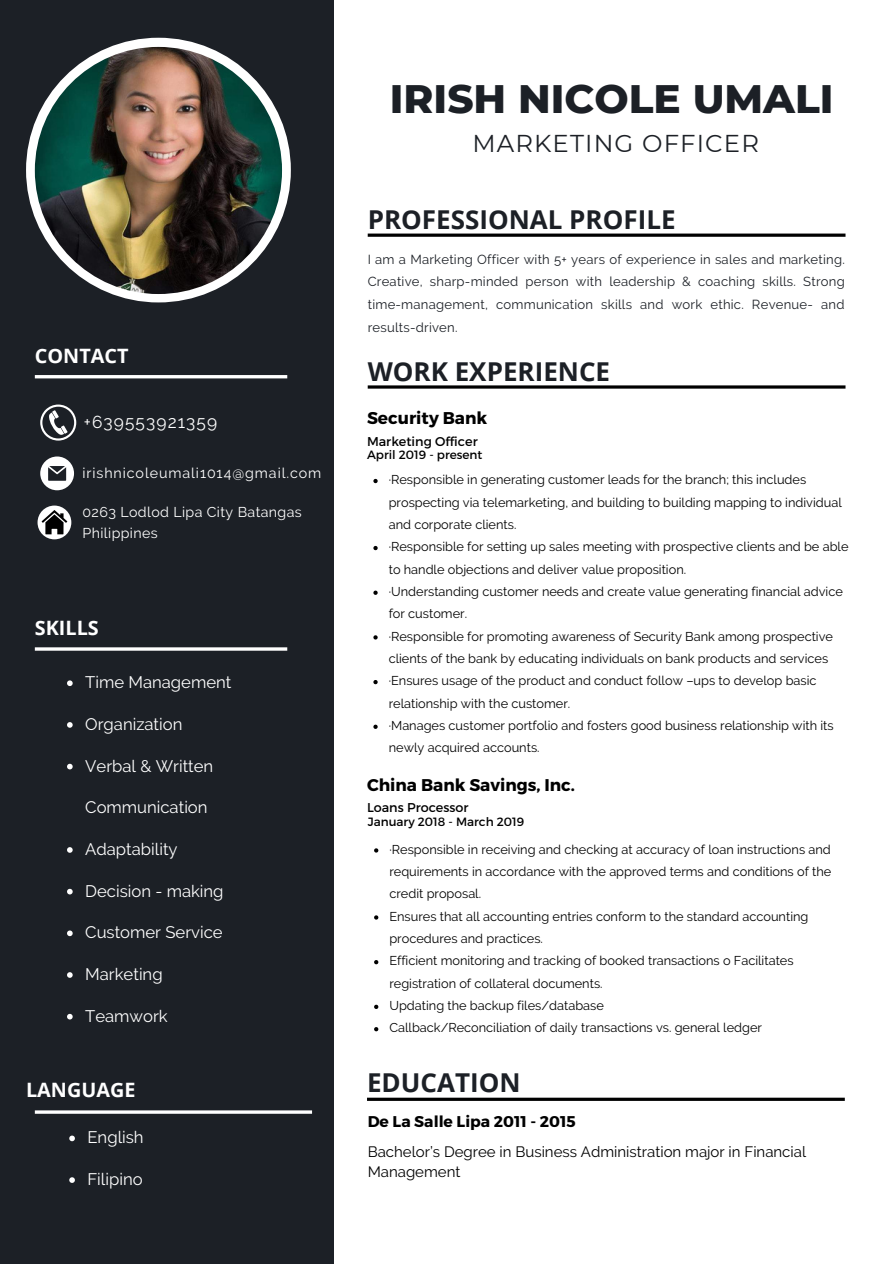
<style>
.page{position:relative;width:894px;height:1264px;background:#fff}
.page>*{position:absolute;margin:0;border:0;box-sizing:border-box;transform-origin:0 0}
.t1{font:800 40.5px "Montserrat";color:#1c2026}
.t2{font:700 25.95px "Open Sans";color:#1c2026}
.t3{font:24.3px "Montserrat";letter-spacing:.045em;color:#1c2026}
.t4{font:700 19.8px "Open Sans";color:#fff}
.t5{font:17.25px "Raleway";letter-spacing:.065em;color:#fff}
.t6{font:700 16.95px "Montserrat";color:#000}
.t7{font:16.65px "Raleway";color:#fff}
.t8{font:700 15.6px "Montserrat";color:#000}
.t9{font:15px/20.2px "Raleway";color:#000}
.t10{font:14.25px/21.5px "Raleway";letter-spacing:.025em;color:#fff}
.t11{font:14.25px "Raleway";letter-spacing:.065em;color:#fff}
.t12{font:13.05px/22.8px "Raleway";letter-spacing:.02em;color:#1c2026;text-align:justify}
.t13{font:12.75px/22.4px "Raleway";color:#000}
.t14{font:12.75px "Montserrat";color:#000}
.t15{font:12px "Montserrat";color:#000}
</style>
<div class="page">
<div style="left:0;top:0;width:334px;height:1263px;background:#1c2026"></div>
<div style="left:26px;top:38px;width:265px;height:264px;background:#fff;border-radius:50%"></div>
<img style="left:35px;top:47px;width:247px;height:247px;border-radius:50%">
<svg style="left:367px;top:233px;width:478px;height:4px;background:#313131"></svg>
<hr style="left:367px;top:385px;width:478px;height:3px;background:#000">
<hr style="left:35px;top:647px;width:252px;height:3px;background:#fff">
<hr style="left:35px;top:375px;width:252px;height:3px;background:#fff">
<hr style="left:35px;top:1110px;width:277px;height:3px;background:#fff">
<hr style="left:367px;top:1097px;width:477px;height:3px;background:#000">
<svg style="left:40px;top:404px;width:36px;height:36px"></svg>
<svg style="left:40px;top:456px;width:34px;height:34px"></svg>
<svg style="left:38px;top:505px;width:33px;height:34px"></svg>
<svg style="left:42px;top:510px;width:25px;height:24px"></svg>
<svg style="left:67px;top:680px;width:6px;height:6px"></svg>
<svg style="left:67px;top:722px;width:6px;height:5px"></svg>
<svg style="left:67px;top:763px;width:6px;height:6px"></svg>
<svg style="left:67px;top:847px;width:6px;height:5px"></svg>
<svg style="left:67px;top:888px;width:6px;height:6px"></svg>
<svg style="left:67px;top:930px;width:6px;height:6px"></svg>
<svg style="left:67px;top:972px;width:6px;height:5px"></svg>
<svg style="left:67px;top:1013px;width:6px;height:6px"></svg>
<svg style="left:69px;top:1135px;width:6px;height:6px"></svg>
<svg style="left:69px;top:1177px;width:6px;height:5px"></svg>
<svg style="left:373px;top:479px;width:4px;height:4px"></svg>
<svg style="left:373px;top:546px;width:4px;height:4px"></svg>
<svg style="left:373px;top:590px;width:4px;height:5px"></svg>
<svg style="left:373px;top:635px;width:4px;height:4px"></svg>
<svg style="left:373px;top:680px;width:4px;height:4px"></svg>
<svg style="left:373px;top:724px;width:4px;height:5px"></svg>
<svg style="left:374px;top:848px;width:4px;height:4px"></svg>
<svg style="left:374px;top:915px;width:4px;height:4px"></svg>
<svg style="left:374px;top:960px;width:4px;height:4px"></svg>
<svg style="left:374px;top:1004px;width:4px;height:4px"></svg>
<svg style="left:374px;top:1027px;width:4px;height:4px"></svg>
<h3 class="t4" style="left:35px;top:342px;width:95px">CONTACT</h3>
<h3 class="t5" style="left:84px;top:412px;width:135px">+639553921359</h3>
<p class="t11" style="left:83px;top:465px;width:240px">irishnicoleumali1014@gmail.com</p>
<p class="t10" style="left:83px;top:501px;width:221px">0263 Lodlod Lipa City Batangas<br>Philippines</p>
<h3 class="t4" style="left:35px;top:614px;width:65px">SKILLS</h3>
<h3 class="t7" style="left:85px;top:672px;width:148px">Time Management</h3>
<h3 class="t7" style="left:85px;top:714px;width:99px">Organization</h3>
<h3 class="t7" style="left:85px;top:756px;width:130px">Verbal &amp; Written</h3>
<h3 class="t7" style="left:85px;top:797px;width:124px">Communication</h3>
<h3 class="t7" style="left:85px;top:839px;width:94px">Adaptability</h3>
<h3 class="t7" style="left:85px;top:881px;width:140px">Decision - making</h3>
<h3 class="t7" style="left:85px;top:922px;width:139px">Customer Service</h3>
<h3 class="t7" style="left:85px;top:964px;width:79px">Marketing</h3>
<h3 class="t7" style="left:85px;top:1006px;width:84px">Teamwork</h3>
<h3 class="t4" style="left:26px;top:1076px;width:111px">LANGUAGE</h3>
<h3 class="t7" style="left:87px;top:1127px;width:58px">English</h3>
<h3 class="t7" style="left:87px;top:1169px;width:57px">Filipino</h3>
<h1 class="t1" style="left:390px;top:73px;width:445px">IRISH NICOLE UMALI</h1>
<h3 class="t3" style="left:472px;top:128px;width:288px">MARKETING OFFICER</h3>
<h2 class="t2" style="left:367px;top:201px;width:309px">PROFESSIONAL PROFILE</h2>
<p class="t12" style="left:367px;top:247px;width:478px">I am a Marketing Officer with 5+ years of experience in sales and marketing.<br>Creative, sharp-minded person with leadership &amp; coaching skills. Strong time-management, communication skills and work ethic. Revenue- and results-driven.</p>
<h2 class="t2" style="left:367px;top:353px;width:244px">WORK EXPERIENCE</h2>
<h3 class="t6" style="left:367px;top:407px;width:122px">Security Bank</h3>
<p class="t15" style="left:367px;top:447px;width:117px">April 2019 - present</p>
<p class="t14" style="left:367px;top:433px;width:112px">Marketing Officer</p>
<p class="t13" style="left:388px;top:468px;width:461px">·Responsible in generating customer leads for the branch; this includes prospecting via telemarketing, and building to building mapping to individual and corporate clients.<br>·Responsible for setting up sales meeting with prospective clients and be able to handle objections and deliver value proposition.<br>·Understanding customer needs and create value generating financial advice for customer.<br>·Responsible for promoting awareness of Security Bank among prospective clients of the bank by educating individuals on bank products and services ·Ensures usage of the product and conduct follow –ups to develop basic relationship with the customer.<br>·Manages customer portfolio and fosters good business relationship with its newly acquired accounts.</p>
<h3 class="t6" style="left:367px;top:774px;width:209px">China Bank Savings, Inc.</h3>
<p class="t14" style="left:367px;top:799px;width:103px">Loans Processor</p>
<p class="t15" style="left:367px;top:814px;width:158px">January 2018 - March 2019</p>
<p class="t13" style="left:389px;top:838px;width:443px">·Responsible in receiving and checking at accuracy of loan instructions and requirements in accordance with the approved terms and conditions of the credit proposal.<br>Ensures that all accounting entries conform to the standard accounting procedures and practices.<br>Efficient monitoring and tracking of booked transactions o Facilitates registration of collateral documents.<br>Updating the backup files/database<br>Callback/Reconciliation of daily transactions vs. general ledger</p>
<h2 class="t2" style="left:367px;top:1064px;width:155px">EDUCATION</h2>
<p class="t8" style="left:367px;top:1111px;width:210px">De La Salle Lipa 2011 - 2015</p>
<p class="t9" style="left:367px;top:1141px;width:440px">Bachelor’s Degree in Business Administration major in Financial<br>Management</p>
</div>
